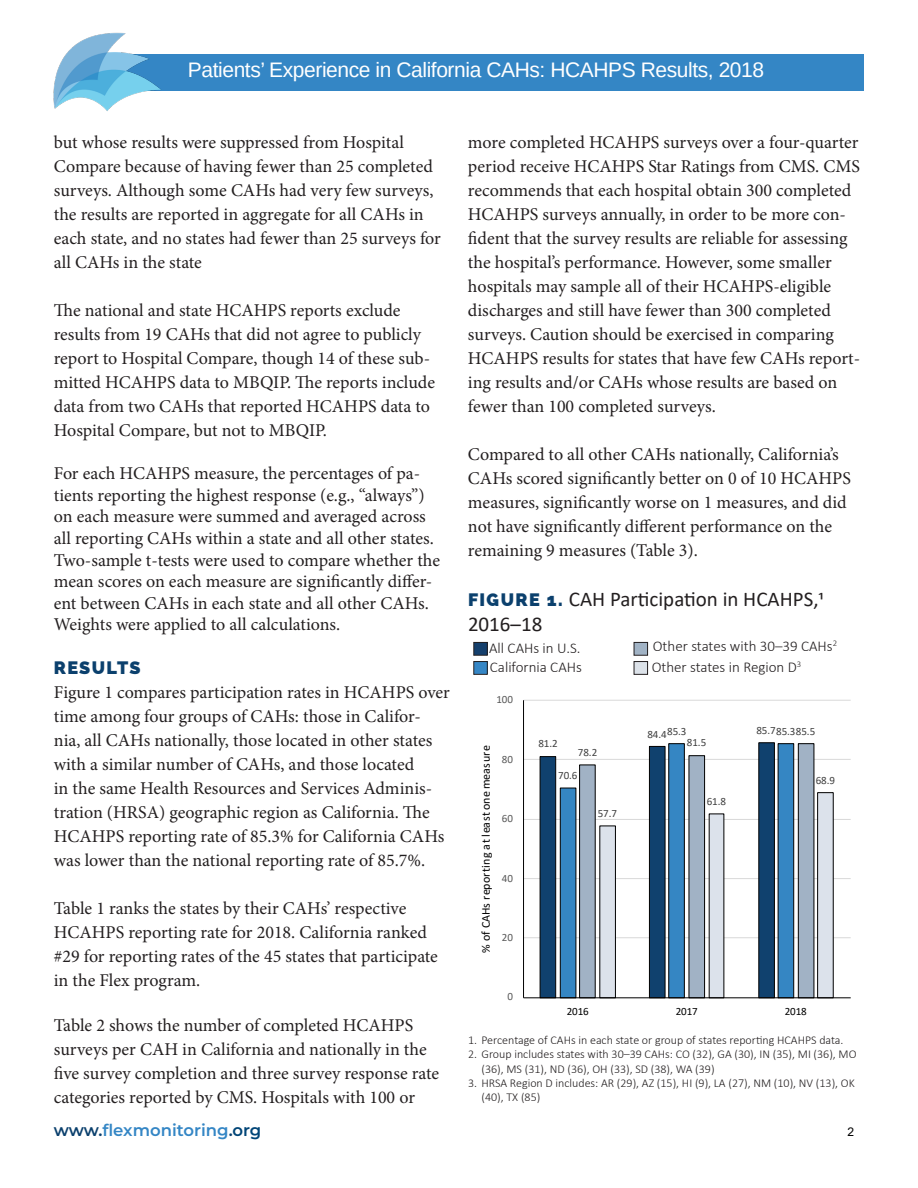
<style>
.page{position:relative;width:918px;height:1188px;background:#fff}
.page>*{position:absolute;margin:0;border:0;box-sizing:border-box;transform-origin:0 0}
.t1{font:21px "Arimo";letter-spacing:-.02em;color:#fff}
.t2{font:21px/25.2px "Calibri";color:#231f20}
.t3{font:18px/24px "Minion Pro";color:#231f20}
.t4{font:600 16.5px "Montserrat";color:#3486c5}
.t5{font:300 15px "Calibri";color:#231f20}
.t6{font:300 12px/14.4px "Calibri";color:#231f20}
.t7{font:12px "Calibri";letter-spacing:.015em;color:#000}
.t8{font:12px "Arial";color:#000}
.t9{font:11.1px "Calibri";letter-spacing:-.005em;color:#404040}
.t10{font:11.1px "Calibri";letter-spacing:-.005em;color:#595959}
.t11{font:11.1px "Calibri";letter-spacing:-.005em;color:#000}
.s1{font-family:"Raleway";font-weight:800;color:#0b406d}
.s2{color:#0b406d}
.s3{color:#004577}
.s4{font-family:"Raleway";font-weight:800;font-size:18px;color:#0b406d}
</style>
<div class="page">
<div style="left:474px;top:642px;width:13px;height:13px;background:#15406d"></div>
<div style="left:473px;top:642px;width:15px;height:14px;border:1px solid #231f20"></div>
<div style="left:474px;top:662px;width:13px;height:12px;background:#3586c5"></div>
<div style="left:473px;top:661px;width:15px;height:14px;border:1px solid #231f20"></div>
<div style="left:634px;top:642px;width:14px;height:13px;background:#a1b3c5"></div>
<div style="left:634px;top:642px;width:14px;height:14px;border:1px solid #231f20"></div>
<div style="left:634px;top:662px;width:14px;height:12px;background:#dce2e9"></div>
<div style="left:634px;top:661px;width:14px;height:14px;border:1px solid #231f20"></div>
<div style="left:105px;top:54px;width:759px;height:37px;background:#3486c5"></div>
<img style="left:53px;top:32px;width:108px;height:79px">
<hr style="left:524px;top:937px;width:327px;height:1px;background:#d9d9d9">
<hr style="left:524px;top:878px;width:327px;height:1px;background:#d9d9d9">
<hr style="left:524px;top:819px;width:327px;height:1px;background:#d9d9d9">
<hr style="left:524px;top:759px;width:327px;height:1px;background:#d9d9d9">
<hr style="left:524px;top:700px;width:327px;height:1px;background:#d9d9d9">
<svg style="left:539px;top:742px;width:236px;height:255px;fill:#10416e"></svg>
<svg style="left:559px;top:743px;width:20px;height:254px;fill:#3586c3"></svg>
<svg style="left:579px;top:743px;width:236px;height:254px"></svg>
<svg style="left:599px;top:792px;width:235px;height:205px"></svg>
<hr style="left:523px;top:700px;width:1px;height:298px;background:#000">
<hr style="left:524px;top:997px;width:327px;height:1px;background:#000">
<p class="t1" style="left:188px;top:57px;width:578px">Patients’ Experience in California CAHs: HCAHPS Results, 2018</p>
<p class="t3" style="left:54px;top:130px;width:389px">but whose results were suppressed from Hospital Compare because of having fewer than 25 completed surveys. Although some CAHs had very few surveys, the results are reported in aggregate for all CAHs in each state, and no states had fewer than 25 surveys for all CAHs in the state</p>
<p class="t3" style="left:54px;top:298px;width:383px">The national and state HCAHPS reports exclude results from 19 CAHs that did not agree to publicly report to Hospital Compare, though 14 of these sub&shy;mitted HCAHPS data to MBQIP. The reports include data from two CAHs that reported HCAHPS data to Hospital Compare, but not to MBQIP.</p>
<p class="t3" style="left:54px;top:463px;width:388px;line-height:21.6px">For each HCAHPS measure, the percentages of pa&shy;tients reporting the highest response (e.g., “always”) on each measure were summed and averaged across all reporting CAHs within a state and all other states.<br>Two-sample t-tests were used to compare whether the mean scores on each measure are significantly differ&shy;ent between CAHs in each state and all other CAHs.<br>Weights were applied to all calculations.</p>
<p class="t3" style="left:54px;top:656px;width:398px"><span class="s1">RESULTS<br></span>Figure 1 compares participation rates in HCAHPS over time among four groups of CAHs: those in Califor&shy;nia, all CAHs nationally, those located in other states with a similar number of CAHs, and those located<br>in the same Health Resources and Services Adminis&shy;tration (HRSA) geographic region as California. The HCAHPS reporting rate of 85.3% for California CAHs was lower than the national reporting rate of 85.7%.</p>
<p class="t3" style="left:54px;top:896px;width:386px">Table 1 ranks the states by their CAHs’ respective HCAHPS reporting rate for 2018. California ranked #29 for reporting rates of the 45 states that participate in the Flex program.</p>
<p class="t3" style="left:54px;top:1014px;width:387px">Table 2 shows the number of completed HCAHPS surveys per CAH in California and nationally in the five survey completion and three survey response rate categories reported by CMS. Hospitals with 100 or</p>
<p class="t4" style="left:54px;top:1119px;width:209px"><span class="s2">www.</span>flexmonitoring<span class="s2">.</span><span class="s3">org</span></p>
<p class="t3" style="left:468px;top:130px;width:394px">more completed HCAHPS surveys over a four-quarter period receive HCAHPS Star Ratings from CMS. CMS recommends that each hospital obtain 300 completed HCAHPS surveys annually, in order to be more con&shy;fident that the survey results are reliable for assessing the hospital’s performance. However, some smaller hospitals may sample all of their HCAHPS-eligible discharges and still have fewer than 300 completed surveys. Caution should be exercised in comparing HCAHPS results for states that have few CAHs report&shy;ing results and/or CAHs whose results are based on fewer than 100 completed surveys.</p>
<p class="t3" style="left:468px;top:442px;width:384px">Compared to all other CAHs nationally, California’s CAHs scored significantly better on 0 of 10 HCAHPS measures, significantly worse on 1 measures, and did not have significantly different performance on the remaining 9 measures (Table 3).</p>
<p class="t2" style="left:468px;top:585px;width:357px"><span class="s4">FIGURE 1.</span> CAH Participation in HCAHPS,1<br>2016–18</p>
<p class="t5" style="left:489px;top:639px;width:93px">All CAHs in U.S.</p>
<p class="t5" style="left:490px;top:658px;width:93px">California CAHs</p>
<p class="t10" style="left:496px;top:692px;width:18px">100</p>
<p class="t7" style="left:477px;top:953px;width:210px;rotate:-90deg">% of CAHs reporting at least one measure</p>
<p class="t10" style="left:502px;top:751px;width:13px">80</p>
<p class="t10" style="left:502px;top:811px;width:13px">60</p>
<p class="t10" style="left:502px;top:870px;width:13px">40</p>
<p class="t10" style="left:502px;top:930px;width:13px">20</p>
<p class="t10" style="left:508px;top:989px;width:7px">0</p>
<p class="t9" style="left:538px;top:736px;width:21px">81.2</p>
<p class="t9" style="left:578px;top:745px;width:21px">78.2</p>
<p class="t9" style="left:558px;top:767px;width:21px">70.6</p>
<p class="t9" style="left:598px;top:806px;width:21px">57.7</p>
<p class="t5" style="left:653px;top:636px;width:186px">Other states with 30–39 CAHs<sup>2</sup></p>
<p class="t5" style="left:652px;top:658px;width:151px">Other states in Region D<sup>3</sup></p>
<p class="t9" style="left:667px;top:724px;width:21px">85.3</p>
<p class="t9" style="left:756px;top:723px;width:60px">85.785.385.5</p>
<p class="t9" style="left:647px;top:726px;width:21px">84.4</p>
<p class="t9" style="left:687px;top:735px;width:21px">81.5</p>
<p class="t9" style="left:707px;top:794px;width:21px">61.8</p>
<p class="t9" style="left:816px;top:773px;width:21px">68.9</p>
<p class="t11" style="left:567px;top:1003px;width:24px">2016</p>
<p class="t11" style="left:676px;top:1003px;width:24px">2017</p>
<p class="t11" style="left:785px;top:1003px;width:24px">2018</p>
<p class="t6" style="left:468px;top:1032px;width:377px">1. Percentage of CAHs in each state or group of states reporting HCAHPS data.</p>
<p class="t6" style="left:482px;top:1047px;width:377px;text-indent:-14px">2. Group includes states with 30–39 CAHs: CO (32), GA (30), IN (35), MI (36), MO (36), MS (31), ND (36), OH (33), SD (38), WA (39)</p>
<p class="t6" style="left:482px;top:1076px;width:375px;text-indent:-14px">3. HRSA Region D includes: AR (29), AZ (15), HI (9), LA (27), NM (10), NV (13), OK (40), TX (85)</p>
<p class="t8" style="left:848px;top:1123px;width:8px">2</p>
</div>
